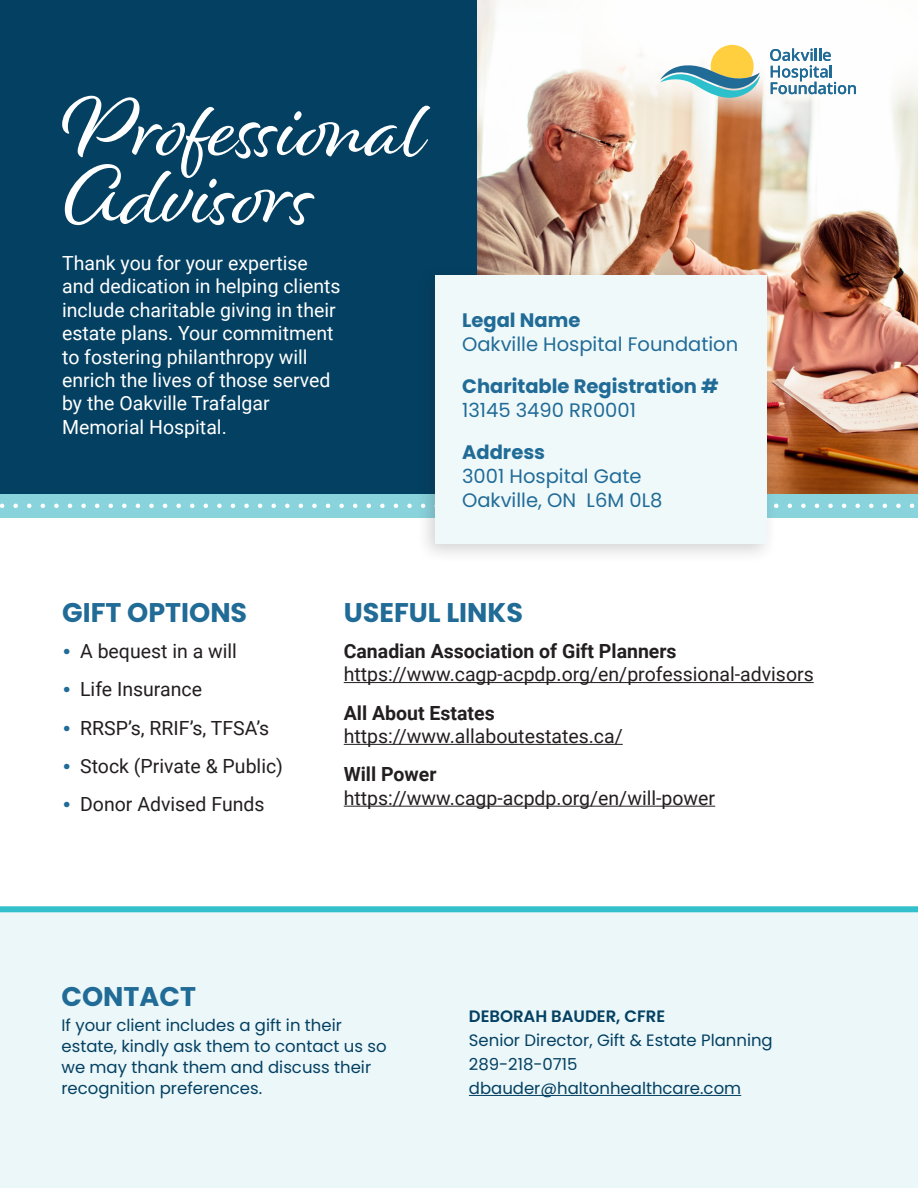
<style>
.page{position:relative;width:918px;height:1188px;background:#fff}
.page>*{position:absolute;margin:0;border:0;box-sizing:border-box;transform-origin:0 0}
.Cover_Title{font:88.5px/67.5px "Alisha";color:#fff}
.t1{font:700 27px "Poppins";color:#216b97}
.Body{font:19.5px/23.4px "Roboto";color:#231f20}
.Body-2{font:19.5px/23.4px "Roboto";color:#fff}
.Intro_1{font:19.5px/24px "Poppins";color:#216b97}
.Intro_1-2{font:700 19.5px/24px "Poppins";color:#216b97}
.Intro_1-3{font:16.5px/21px "Poppins";color:#034062}
.t2{font:600 16.5px "Poppins";color:#034062}
.s1{font-weight:700}
.s2{font-weight:400}
.s3{font-family:"Poppins";font-weight:600;color:#216b98}
</style>
<div class="page">
<img style="left:477px;top:122px;width:441px;height:372px">
<svg style="left:477px;top:0;width:20px;height:122px"></svg>
<svg style="left:515px;top:44px;width:403px;height:85px;fill:#faf9f6"></svg>
<div style="left:0;top:0;width:477px;height:518px;background:#034062"></div>
<div style="left:0;top:494px;width:918px;height:24px;background:#89d3dd"></div>
<svg style="left:0;top:504px;width:915px;height:4px"></svg>
<div style="left:416px;top:265px;width:361px;height:299px;background:#231f20;opacity:.2"></div>
<div style="left:435px;top:275px;width:332px;height:269px;background:#eff9fa"></div>
<div style="left:0;top:912px;width:918px;height:276px;background:#ecf7f9"></div>
<div style="left:0;top:906px;width:918px;height:6px;background:#31c0cc"></div>
<svg style="left:770px;top:48px;width:86px;height:46px"></svg>
<svg style="left:660px;top:45px;width:100px;height:53px"></svg>
<hr style="left:469px;top:1095px;width:272px;height:1px;background:#034062">
<hr style="left:344px;top:682px;width:470px;height:1px;background:#231f20">
<hr style="left:344px;top:744px;width:279px;height:1px;background:#231f20">
<hr style="left:344px;top:806px;width:371px;height:1px;background:#231f20">
<p class="Cover_Title" style="left:62px;top:92px;width:366px">Professional<br>Advisors</p>
<p class="Body-2" style="left:62px;top:251px;width:280px">Thank you for your expertise and dedication in helping clients include charitable giving in their estate plans. Your commitment to fostering philanthropy will enrich the lives of those served by the Oakville Trafalgar<br>Memorial Hospital.</p>
<p class="Intro_1" style="left:462px;top:308px;width:278px"><span class="s1">Legal Name<br></span>Oakville Hospital Foundation</p>
<p class="Intro_1-2" style="left:462px;top:374px;width:258px">Charitable Registration #<br><span class="s2">13145 3490 RR0001</span></p>
<p class="Intro_1" style="left:462px;top:440px;width:202px"><span class="s1">Address<br></span>3001 Hospital Gate<br>Oakville, ON L6M 0L8</p>
<h2 class="t1" style="left:62px;top:597px;width:187px">GIFT OPTIONS</h2>
<p class="Body" style="left:62px;top:638px;width:176px"><span class="s3">•</span> A bequest in a will</p>
<p class="Body" style="left:62px;top:677px;width:141px"><span class="s3">•</span> Life Insurance</p>
<p class="Body" style="left:62px;top:715px;width:209px"><span class="s3">•</span> RRSP’s, RRIF’s, TFSA’s</p>
<p class="Body" style="left:62px;top:754px;width:222px"><span class="s3">•</span> Stock (Private &amp; Public)</p>
<p class="Body" style="left:62px;top:792px;width:204px"><span class="s3">•</span> Donor Advised Funds</p>
<h2 class="t1" style="left:344px;top:597px;width:181px">USEFUL LINKS</h2>
<p class="Body" style="left:344px;top:638px;width:472px"><span class="s1">Canadian Association of Gift Planners </span>https://www.cagp-acpdp.org/en/professional-advisors</p>
<p class="Body" style="left:344px;top:700px;width:281px"><span class="s1">All About Estates </span>https://www.allaboutestates.ca/</p>
<p class="Body" style="left:344px;top:762px;width:373px"><span class="s1">Will Power </span>https://www.cagp-acpdp.org/en/will-power</p>
<h2 class="t1" style="left:62px;top:981px;width:136px">CONTACT</h2>
<p class="Intro_1-3" style="left:62px;top:1015px;width:327px">If your client includes a gift in their estate, kindly ask them to contact us so we may thank them and discuss their recognition preferences.</p>
<p class="t2" style="left:469px;top:1007px;width:198px">DEBORAH BAUDER, CFRE</p>
<p class="Intro_1-3" style="left:469px;top:1030px;width:305px">Senior Director, Gift &amp; Estate Planning</p>
<p class="Intro_1-3" style="left:469px;top:1054px;width:110px">289-218-0715</p>
<p class="Intro_1-3" style="left:469px;top:1078px;width:274px">dbauder@haltonhealthcare.com</p>
</div>
